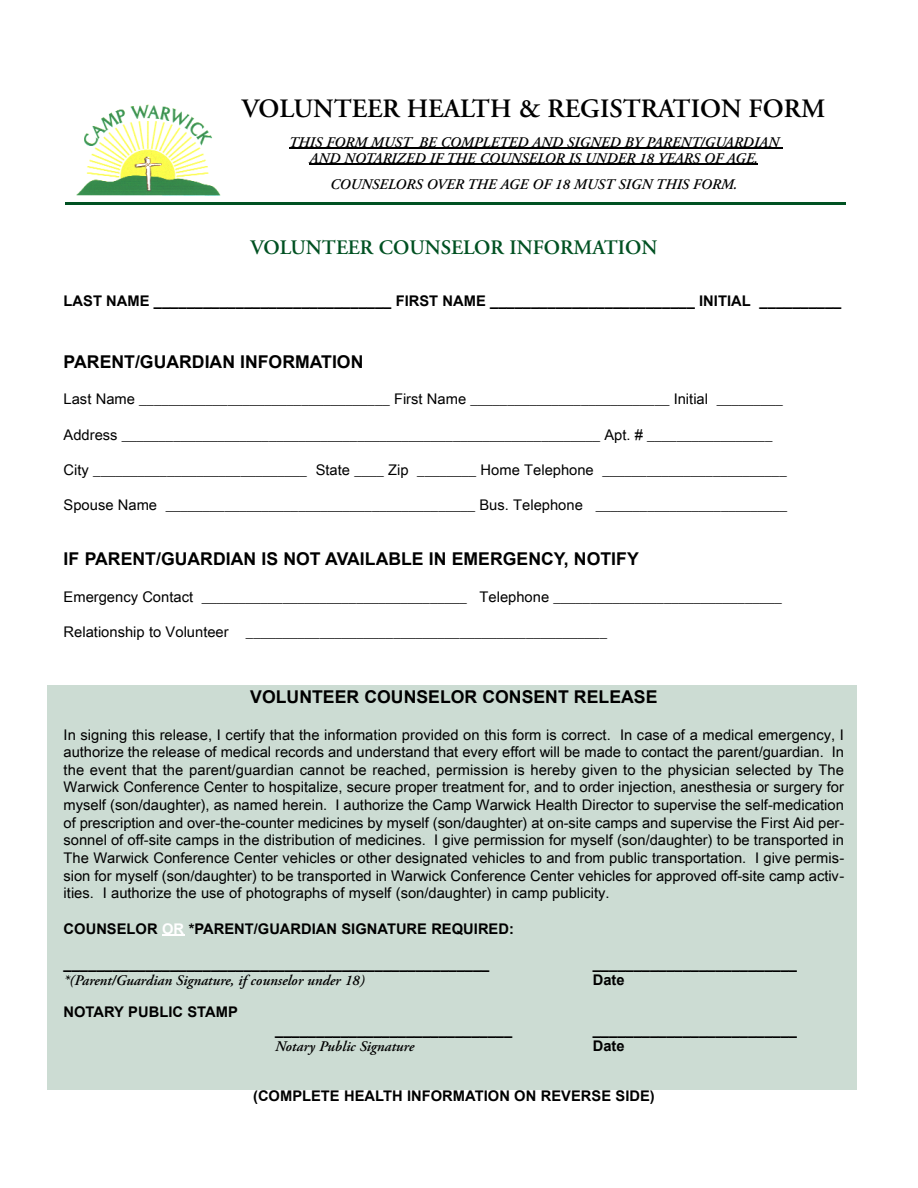
<style>
.page{position:relative;width:918px;height:1188px;background:#fff}
.page>*{position:absolute;margin:0;border:0;box-sizing:border-box;transform-origin:0 0}
.t1{font:600 26.4px "Adobe Garamond Pro";color:#000}
.t2{font:600 20.55px "Adobe Garamond Pro";color:#005122}
.t3{font:700 17.7px "Arial";color:#000}
.t4{font:14.7px/17.7px "Arial Unicode MS";color:#000;text-align:justify}
.t5{font:700 14.7px "Arial";color:#000}
.t6{font:italic 600 14.7px/16.2px "Adobe Garamond Pro";color:#000;text-align:center}
.s1{color:#fff}
</style>
<div class="page">
<div style="left:47px;top:685px;width:810px;height:405px;background:#ccdcd3"></div>
<hr style="left:289px;top:148px;width:161px;height:1px;background:#000">
<hr style="left:450px;top:148px;width:205px;height:1px;background:#000">
<hr style="left:654px;top:148px;width:72px;height:1px;background:#000">
<hr style="left:725px;top:148px;width:58px;height:1px;background:#000">
<hr style="left:309px;top:164px;width:57px;height:1px;background:#000">
<hr style="left:373px;top:164px;width:74px;height:1px;background:#000">
<hr style="left:446px;top:164px;width:43px;height:1px;background:#000">
<hr style="left:489px;top:164px;width:56px;height:1px;background:#000">
<hr style="left:545px;top:164px;width:113px;height:1px;background:#000">
<hr style="left:657px;top:164px;width:79px;height:1px;background:#000">
<svg style="left:736px;top:164px;width:22px;height:1px"></svg>
<svg style="left:162px;top:935px;width:22px;height:1px"></svg>
<img style="left:76px;top:104px;width:145px;height:92px">
<hr style="left:65px;top:202px;width:781px;height:3px;background:#005122">
<h1 class="t1" style="left:242px;top:98px;width:585px">VOLUNTEER HEALTH &amp; REGISTRATION FORM</h1>
<p class="t6" style="left:289px;top:135px;width:491px">THIS FORM MUST BE COMPLETED AND SIGNED BY PARENT/GUARDIAN<br>AND NOTARIZED IF THE COUNSELOR IS UNDER 18 YEARS OF AGE.</p>
<p class="t6" style="left:330px;top:178px;width:409px">COUNSELORS OVER THE AGE OF 18 MUST SIGN THIS FORM.</p>
<h2 class="t2" style="left:250px;top:239px;width:409px">VOLUNTEER COUNSELOR INFORMATION</h2>
<p class="t5" style="left:64px;top:292px;width:779px">LAST NAME _____________________________ FIRST NAME _________________________ INITIAL __________</p>
<p class="t3" style="left:64px;top:352px;width:301px">PARENT/GUARDIAN INFORMATION</p>
<p class="t4" style="left:64px;top:390px;width:721px">Last Name __________________________________ First Name ___________________________ Initial _________</p>
<p class="t4" style="left:64px;top:425px;width:710px">Address _________________________________________________________________ Apt. # _________________</p>
<p class="t4" style="left:64px;top:460px;width:725px">City _____________________________ State ____ Zip ________ Home Telephone _________________________</p>
<p class="t4" style="left:64px;top:495px;width:725px">Spouse Name __________________________________________ Bus. Telephone __________________________</p>
<p class="t3" style="left:64px;top:549px;width:577px">IF PARENT/GUARDIAN IS NOT AVAILABLE IN EMERGENCY, NOTIFY</p>
<p class="t4" style="left:64px;top:587px;width:720px">Emergency Contact ____________________________________ Telephone _______________________________</p>
<p class="t4" style="left:64px;top:622px;width:545px">Relationship to Volunteer _________________________________________________</p>
<p class="t3" style="left:250px;top:687px;width:409px">VOLUNTEER COUNSELOR CONSENT RELEASE</p>
<p class="t4" style="left:64px;top:725px;width:782px">In signing this release, I certify that the information provided on this form is correct. In case of a medical emergency, I authorize the release of medical records and understand that every effort will be made to contact the parent/guardian. In the event that the parent/guardian cannot be reached, permission is hereby given to the physician selected by The Warwick Conference Center to hospitalize, secure proper treatment for, and to order injection, anesthesia or surgery for myself (son/daughter), as named herein. I authorize the Camp Warwick Health Director to supervise the self-medication of prescription and over-the-counter medicines by myself (son/daughter) at on-site camps and supervise the First Aid per&shy;sonnel of off-site camps in the distribution of medicines. I give permission for myself (son/daughter) to be transported in The Warwick Conference Center vehicles or other designated vehicles to and from public transportation. I give permis&shy;sion for myself (son/daughter) to be transported in Warwick Conference Center vehicles for approved off-site camp activ&shy;ities. I authorize the use of photographs of myself (son/daughter) in camp publicity.</p>
<p class="t5" style="left:64px;top:920px;width:452px">COUNSELOR <span class="s1">OR</span> *PARENT/GUARDIAN SIGNATURE REQUIRED:</p>
<p class="t5" style="left:64px;top:956px;width:427px">____________________________________________________</p>
<p class="t5" style="left:593px;top:956px;width:206px">_________________________</p>
<p class="t6" style="left:64px;top:974px;width:302px">*(Parent/Guardian Signature, if counselor under 18)</p>
<p class="t5" style="left:593px;top:972px;width:33px">Date</p>
<p class="t5" style="left:64px;top:1004px;width:176px">NOTARY PUBLIC STAMP</p>
<p class="t5" style="left:275px;top:1022px;width:239px">_____________________________</p>
<p class="t5" style="left:593px;top:1022px;width:206px">_________________________</p>
<p class="t6" style="left:275px;top:1040px;width:140px">Notary Public Signature</p>
<p class="t5" style="left:593px;top:1038px;width:33px">Date</p>
<p class="t5" style="left:253px;top:1088px;width:403px">(COMPLETE HEALTH INFORMATION ON REVERSE SIDE)</p>
</div>
